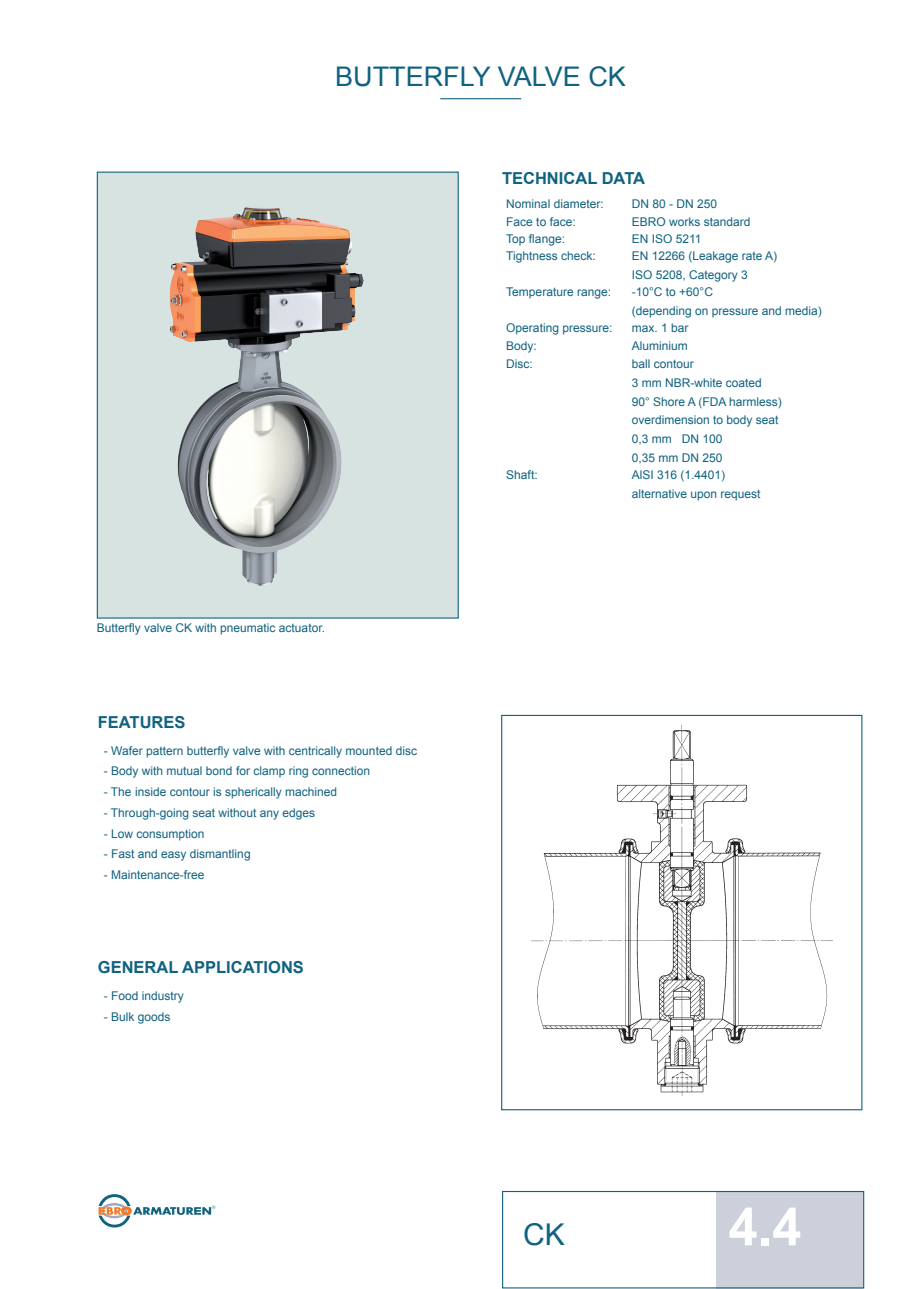
<style>
.page{position:relative;width:919px;height:1289px;background:#fff}
.page>*{position:absolute;margin:0;border:0;box-sizing:border-box;transform-origin:0 0}
.t1{font:700 52.5px "Arial";color:#fff}
.t2{font:30px "Arial";color:#106280}
.t3{font:27px "Arial";color:#106280}
.t4{font:700 16.5px "Arial";color:#106280}
.t5{font:12px/18.6px "Arial";color:#106280}
</style>
<div class="page">
<div style="left:716px;top:1192px;width:146px;height:95px;background:#cbd0da"></div>
<div style="left:716px;top:1191px;width:147px;height:97px;border:2px solid #cbd0da"></div>
<hr style="left:440px;top:98px;width:81px;height:1px;background:#106280">
<svg style="left:99px;top:173px;width:358px;height:443px;background:#c5cfcc"></svg>
<img style="left:169px;top:206px;width:86px;height:334px">
<div style="left:501px;top:715px;width:361px;height:395px;border:1px solid #106280"></div>
<img style="left:531px;top:725px;width:302px;height:371px">
<div style="left:502px;top:1190px;width:362px;height:98px;border:1px solid #106280"></div>
<svg style="left:98px;top:1194px;width:114px;height:33px"></svg>
<h3 class="t3" style="left:335px;top:59px;width:292px">BUTTERFLY VALVE CK</h3>
<p class="t5" style="left:97px;top:618px;width:230px">Butterfly valve CK with pneumatic actuator.</p>
<h3 class="t4" style="left:98px;top:711px;width:89px">FEATURES</h3>
<p class="t5" style="left:104px;top:741px;width:314px">- Wafer pattern butterfly valve with centrically mounted disc</p>
<p class="t5" style="left:104px;top:762px;width:268px">- Body with mutual bond for clamp ring connection</p>
<p class="t5" style="left:104px;top:782px;width:235px">- The inside contour is spherically machined</p>
<p class="t5" style="left:104px;top:803px;width:213px">- Through-going seat without any edges</p>
<p class="t5" style="left:104px;top:824px;width:102px">- Low consumption</p>
<p class="t5" style="left:104px;top:845px;width:148px">- Fast and easy dismantling</p>
<p class="t5" style="left:104px;top:865px;width:102px">- Maintenance-free</p>
<h3 class="t4" style="left:98px;top:956px;width:207px">GENERAL APPLICATIONS</h3>
<p class="t5" style="left:104px;top:987px;width:82px">- Food industry</p>
<p class="t5" style="left:104px;top:1007px;width:68px">- Bulk goods</p>
<h3 class="t4" style="left:502px;top:167px;width:144px">TECHNICAL DATA</h3>
<p class="t5" style="left:506px;top:195px;width:99px">Nominal diameter:</p>
<p class="t5" style="left:631px;top:195px;width:87px">DN 80 - DN 250</p>
<p class="t5" style="left:506px;top:212px;width:71px">Face to face:</p>
<p class="t5" style="left:631px;top:212px;width:120px">EBRO works standard</p>
<p class="t5" style="left:506px;top:229px;width:60px">Top flange:</p>
<p class="t5" style="left:631px;top:229px;width:71px">EN ISO 5211</p>
<p class="t5" style="left:506px;top:247px;width:91px">Tightness check:</p>
<p class="t5" style="left:631px;top:247px;width:147px">EN 12266 (Leakage rate A)<br>ISO 5208, Category 3</p>
<p class="t5" style="left:506px;top:283px;width:106px">Temperature range:</p>
<p class="t5" style="left:631px;top:283px;width:192px">-10°C to +60°C<br>(depending on pressure and media)</p>
<p class="t5" style="left:506px;top:318px;width:108px">Operating pressure:</p>
<p class="t5" style="left:631px;top:318px;width:58px">max. 1 bar</p>
<p class="t5" style="left:506px;top:337px;width:32px">Body:</p>
<p class="t5" style="left:631px;top:337px;width:58px">Aluminium</p>
<p class="t5" style="left:506px;top:355px;width:28px">Disc:</p>
<p class="t5" style="left:631px;top:355px;width:152px">ball contour<br>3 mm NBR-white coated<br>90° Shore A (FDA harmless) overdimension to body seat<br>0,3 mm DN 100<br>0,35 mm DN 250</p>
<p class="t5" style="left:506px;top:465px;width:33px">Shaft:</p>
<p class="t5" style="left:631px;top:465px;width:130px">AlSI 316 (1.4401) alternative upon request</p>
<h2 class="t2" style="left:523px;top:1214px;width:43px">CK</h2>
<h1 class="t1" style="left:728px;top:1192px;width:74px">4.4</h1>
</div>
